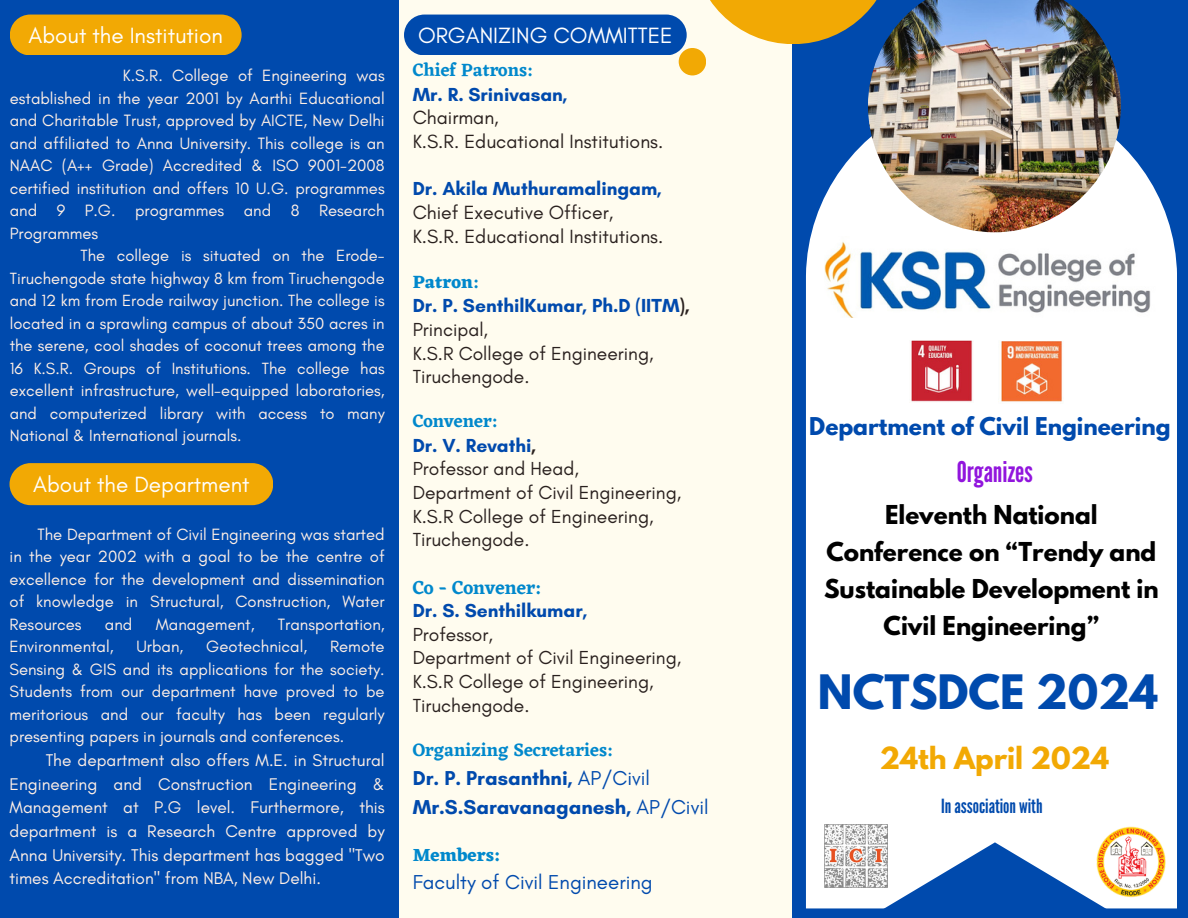
<style>
.page{position:relative;width:1188px;height:918px;background:#fffcef}
.page>*{position:absolute;margin:0;border:0;box-sizing:border-box;transform-origin:0 0}
.t1{font:700 42px "League Spartan";color:#004aad}
.t2{font:28.5px "League Gothic";color:#9115dd}
.t3{font:700 27px "League Spartan";color:#f2a904}
.t4{font:700 23.1px/37.2px "League Spartan";color:#000;text-align:center}
.t5{font:22.5px "Glacial Indifference";color:#fff}
.t6{font:700 21.75px "League Spartan";color:#004aad}
.t7{font:700 20.55px "Glacial Indifference";color:#004aad}
.t8{font:20.55px "Glacial Indifference";color:#004aad}
.t9{font:19.5px "Glacial Indifference";color:#29201e}
.t10{font:19.5px "League Gothic";color:#004aad}
.t11{font:19.2px "Glacial Indifference";color:#29201e}
.t12{font:700 19.2px "Glacial Indifference";color:#004aad}
.t13{font:600 19.2px "Eczar";color:#08c}
.t14{font:600 18.3px "Eczar";color:#08c}
.t15{font:700 18.3px "Eczar";color:#08c}
.t16{font:17.25px/23.7px "Glacial Indifference";color:#fff0e6;text-align:justify}
.t17{font:16.65px/22.5px "Glacial Indifference";color:#fff0e6;text-align:justify}
.t18{font:16.5px/22.5px "Glacial Indifference";color:#fff0e6;text-align:justify}
.s1{font-weight:600}
.s2{color:#29201e}
.s3{font-weight:400}
</style>
<div class="page">
<div style="left:792px;top:0;width:396px;height:918px;background:#004aad"></div>
<div style="left:806px;top:139px;width:371px;height:703px;background:#fff"></div>
<div style="left:0;top:0;width:398px;height:918px;background:#004aad"></div>
<img style="left:868px;top:0;width:253px;height:232px">
<svg style="left:710px;top:0;width:184px;height:44px;fill:#f2a904"></svg>
<svg style="left:825px;top:796px;width:31px;height:28px"></svg>
<div style="left:679px;top:48px;width:27px;height:27px;background:#f2a904;border-radius:50%"></div>
<div style="left:404px;top:15px;width:283px;height:40px;background:#004aad;border-radius:20px"></div>
<div style="left:10px;top:15px;width:232px;height:40px;background:#f2a904;border-radius:20px"></div>
<img style="left:825px;top:237px;width:333px;height:81px">
<div style="left:10px;top:463px;width:263px;height:42px;background:#f2a904;border-radius:21px"></div>
<svg style="left:806px;top:842px;width:371px;height:67px;fill:#fff"></svg>
<img style="left:824px;top:824px;width:63px;height:63px">
<img style="left:1096px;top:826px;width:70px;height:71px">
<img style="left:910px;top:340px;width:64px;height:62px">
<img style="left:999px;top:340px;width:64px;height:63px">
<p class="t5" style="left:28px;top:21px;width:196px">About the Institution</p>
<p class="t5" style="left:418px;top:21px;width:256px">ORGANIZING COMMITTEE</p>
<p class="t17" style="left:10px;top:64px;width:376px;text-indent:113px">K.S.R. College of Engineering was established in the year 2001 by Aarthi Educational and Charitable Trust, approved by AICTE, New Delhi and affiliated to Anna University. This college is an NAAC (A++ Grade) Accredited &amp; ISO 9001-2008 certified institution and offers 10 U.G. programmes and 9 P.G. programmes and 8 Research Programmes</p>
<p class="t18" style="left:10px;top:244px;width:376px;text-indent:71px">The college is situated on the Erode-Tiruchengode state highway 8 km from Tiruchengode and 12 km from Erode railway junction. The college is located in a sprawling campus of about 350 acres in the serene, cool shades of coconut trees among the 16 K.S.R. Groups of Institutions. The college has excellent infrastructure, well-equipped laboratories, and computerized library with access to many National &amp; International journals.</p>
<p class="t5" style="left:33px;top:471px;width:218px">About the Department</p>
<p class="t17" style="left:10px;top:523px;width:377px;text-indent:28px">The Department of Civil Engineering was started in the year 2002 with a goal to be the centre of excellence for the development and dissemination of knowledge in Structural, Construction, Water Resources</p>
<p class="t17" style="left:105px;top:613px;width:29px">and</p>
<p class="t17" style="left:156px;top:613px;width:100px">Management,</p>
<p class="t17" style="left:278px;top:613px;width:108px">Transportation,</p>
<p class="t17" style="left:10px;top:635px;width:106px">Environmental,</p>
<p class="t17" style="left:137px;top:635px;width:48px">Urban,</p>
<p class="t17" style="left:206px;top:635px;width:103px">Geotechnical,</p>
<p class="t17" style="left:10px;top:635px;width:377px;text-indent:321px">Remote Sensing &amp; GIS and its applications for the society.<br>Students from our department have proved to be meritorious and our faculty has been regularly presenting papers in journals and conferences.</p>
<p class="t16" style="left:10px;top:748px;width:377px;text-indent:36px">The department also offers M.E. in Structural Engineering and Construction Engineering &amp; Management at P.G level. Furthermore, this department is a Research Centre approved by Anna University. This department has bagged "Two times Accreditation" from NBA, New Delhi.</p>
<p class="t14" style="left:413px;top:59px;width:123px">Chief Patrons:</p>
<p class="t12" style="left:413px;top:83px;width:156px">Mr. R. Srinivasan,</p>
<p class="t9" style="left:413px;top:106px;width:88px">Chairman,</p>
<p class="t9" style="left:413px;top:130px;width:252px">K.S.R. Educational Institutions.</p>
<p class="t12" style="left:413px;top:177px;width:251px">Dr. Akila Muthuramalingam,</p>
<h3 class="t9" style="left:413px;top:200px;width:202px">Chief Executive Officer,</h3>
<h5 class="t9" style="left:413px;top:224px;width:252px">K.S.R. Educational Institutions.</h5>
<p class="t15" style="left:413px;top:271px;width:68px">Patron<span class="s1">:</span></p>
<p class="t12" style="left:413px;top:294px;width:279px">Dr. P. SenthilKumar, Ph.D (IITM<span class="s2">),</span></p>
<p class="t11" style="left:413px;top:318px;width:77px">Principal,</p>
<p class="t11" style="left:413px;top:341px;width:242px">K.S.R College of Engineering,</p>
<h5 class="t11" style="left:413px;top:365px;width:118px">Tiruchengode.</h5>
<h1 class="t14" style="left:413px;top:410px;width:87px">Convener:</h1>
<h2 class="t12" style="left:413px;top:434px;width:125px">Dr. V. Revathi<span class="s2">,</span></h2>
<h4 class="t11" style="left:413px;top:457px;width:168px">Professor and Head,</h4>
<p class="t11" style="left:413px;top:481px;width:270px">Department of Civil Engineering,</p>
<p class="t11" style="left:413px;top:504px;width:242px">K.S.R College of Engineering,</p>
<p class="t11" style="left:413px;top:528px;width:118px">Tiruchengode.</p>
<p class="t13" style="left:413px;top:576px;width:131px">Co - Convener:</p>
<p class="t12" style="left:413px;top:599px;width:176px">Dr. S. Senthilkumar,</p>
<p class="t11" style="left:413px;top:623px;width:82px">Professor,</p>
<p class="t11" style="left:413px;top:646px;width:270px">Department of Civil Engineering,</p>
<p class="t11" style="left:413px;top:670px;width:242px">K.S.R College of Engineering,</p>
<p class="t11" style="left:413px;top:693px;width:118px">Tiruchengode.</p>
<p class="t14" style="left:413px;top:739px;width:202px">Organizing Secretaries:</p>
<p class="t7" style="left:413px;top:765px;width:239px">Dr. P. Prasanthni, <span class="s3">AP/Civil</span></p>
<p class="t7" style="left:413px;top:795px;width:297px">Mr.S.Saravanaganesh, <span class="s3">AP/Civil</span></p>
<p class="t15" style="left:413px;top:844px;width:90px">Members:</p>
<p class="t8" style="left:413px;top:870px;width:241px">Faculty of Civil Engineering</p>
<p class="t6" style="left:809px;top:415px;width:363px">Department of Civil Engineering</p>
<p class="t2" style="left:957px;top:456px;width:78px">Organizes</p>
<p class="t4" style="left:824px;top:499px;width:336px">Eleventh National<br>Conference on “Trendy and<br>Sustainable Development in<br>Civil Engineering”</p>
<p class="t1" style="left:818px;top:672px;width:342px">NCTSDCE 2024</p>
<p class="t3" style="left:880px;top:745px;width:231px">24th April 2024</p>
<p class="t10" style="left:941px;top:794px;width:103px">Inassociation with</p>
</div>
